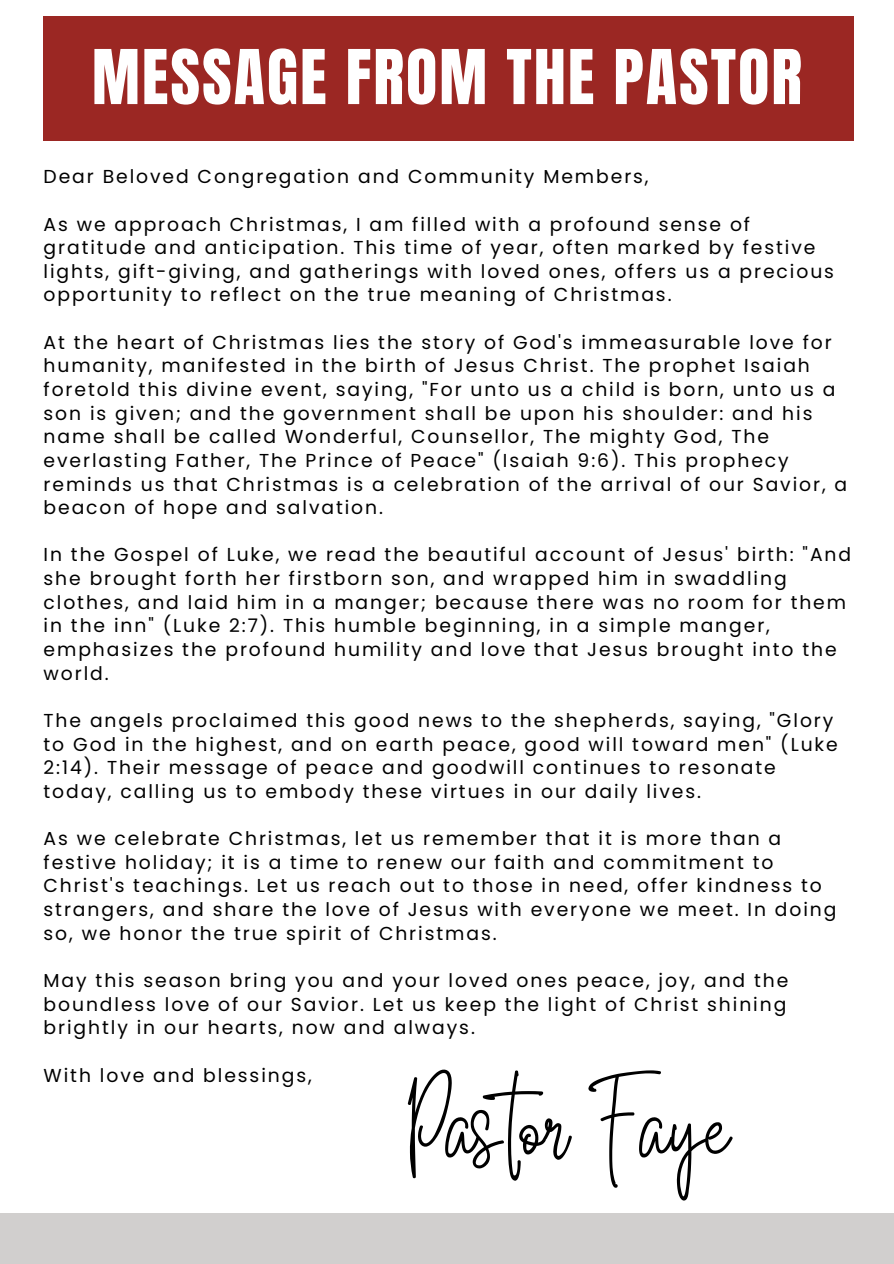
<style>
.page{position:relative;width:894px;height:1264px;background:#fff}
.page>*{position:absolute;margin:0;border:0;box-sizing:border-box;transform-origin:0 0}
.t1{font:73.2px "White Star";color:#000}
.t2{font:64.2px "Anton";letter-spacing:.03em;color:#fff}
.t3{font:18.75px/23.7px "Poppins";letter-spacing:.1em;color:#000}
</style>
<div class="page">
<div style="left:0;top:1213px;width:893px;height:50px;background:#d1cfce"></div>
<div style="left:44px;top:16px;width:809px;height:125px;background:#9b2723"></div>
<p class="t2" style="left:92px;top:31px;width:711px">MESSAGE FROM THE PASTOR</p>
<h2 class="t3" style="left:44px;top:165px;width:606px">Dear Beloved Congregation and Community Members,</h2>
<p class="t3" style="left:44px;top:212px;width:791px">As we approach Christmas, I am filled with a profound sense of gratitude and anticipation. This time of year, often marked by festive lights, gift-giving, and gatherings with loved ones, offers us a precious opportunity to reflect on the true meaning of Christmas.</p>
<p class="t3" style="left:44px;top:330px;width:805px">At the heart of Christmas lies the story of God's immeasurable love for humanity, manifested in the birth of Jesus Christ. The prophet Isaiah foretold this divine event, saying, "For unto us a child is born, unto us a son is given; and the government shall be upon his shoulder: and his name shall be called Wonderful, Counsellor, The mighty God, The everlasting Father, The Prince of Peace" (Isaiah 9:6). This prophecy reminds us that Christmas is a celebration of the arrival of our Savior, a beacon of hope and salvation.</p>
<p class="t3" style="left:44px;top:543px;width:808px">In the Gospel of Luke, we read the beautiful account of Jesus' birth: "And she brought forth her firstborn son, and wrapped him in swaddling clothes, and laid him in a manger; because there was no room for them in the inn" (Luke 2:7). This humble beginning, in a simple manger, emphasizes the profound humility and love that Jesus brought into the world.</p>
<p class="t3" style="left:44px;top:708px;width:795px">The angels proclaimed this good news to the shepherds, saying, "Glory to God in the highest, and on earth peace, good will toward men" (Luke 2:14). Their message of peace and goodwill continues to resonate today, calling us to embody these virtues in our daily lives.</p>
<p class="t3" style="left:44px;top:826px;width:794px">As we celebrate Christmas, let us remember that it is more than a festive holiday; it is a time to renew our faith and commitment to Christ's teachings. Let us reach out to those in need, offer kindness to strangers, and share the love of Jesus with everyone we meet. In doing so, we honor the true spirit of Christmas.</p>
<p class="t3" style="left:44px;top:968px;width:746px;text-align:justify">May this season bring you and your loved ones peace, joy, and the boundless love of our Savior. Let us keep the light of Christ shining brightly in our hearts, now and always.</p>
<p class="t3" style="left:44px;top:1063px;width:269px">With love and blessings,</p>
<h1 class="t1" style="left:404px;top:1110px;width:328px">Pastor Faye</h1>
</div>
